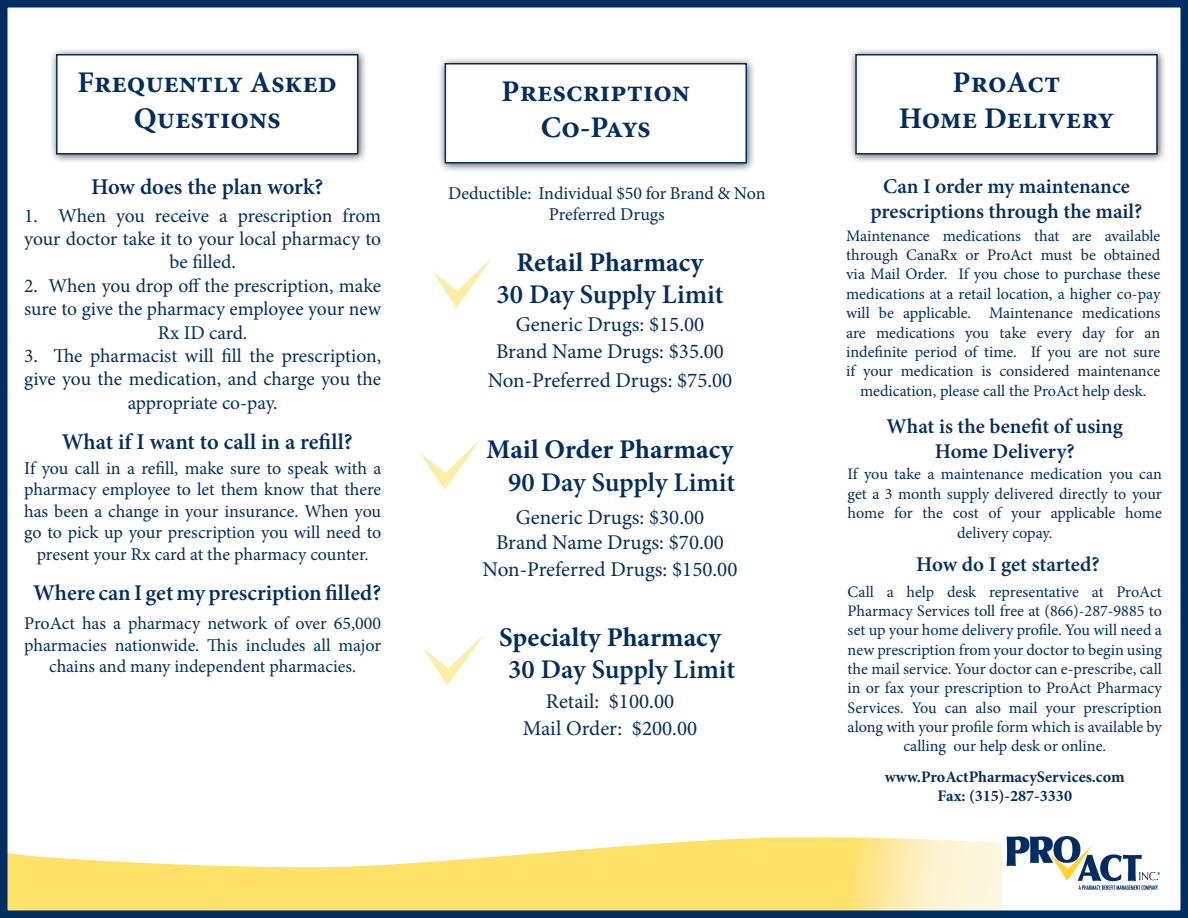
<style>
.page{position:relative;width:1188px;height:918px;background:#fff}
.page>*{position:absolute;margin:0;border:0;box-sizing:border-box;transform-origin:0 0}
.t1{font:700 30px/36px "Minion Pro";color:#002d62;text-align:center}
.t2{font:600 27px/32.4px "Minion Pro";color:#002d62;text-align:center}
.t3{font:700 27px "Minion Pro";letter-spacing:-.005em;color:#002d62}
.t4{font:600 22.5px "Minion Pro";color:#002d62}
.t5{font:21px "Minion Pro";color:#002d62}
.t6{font:600 21px "Minion Pro";color:#002d62}
.t7{font:19.5px/23.4px "Minion Pro";letter-spacing:-.005em;color:#002d62;text-align:center}
.t8{font:18px/21.6px "Minion Pro";letter-spacing:-.005em;color:#002d62;text-align:center}
.t9{font:16.2px/19.4px "Minion Pro";color:#002d62;text-align:center}
.t10{font:700 16.2px "Minion Pro";letter-spacing:-.005em;color:#002d62}
.s1{font-weight:700}
</style>
<div class="page">
<div style="left:437px;top:56px;width:319px;height:117px;background:#231f20;opacity:.75"></div>
<div style="left:445px;top:63px;width:302px;height:101px;background:#fff;border:2px solid #002d62"></div>
<svg style="left:9px;top:837px;width:1152px;height:72px"></svg>
<div style="left:848px;top:47px;width:319px;height:117px;background:#231f20;opacity:.75"></div>
<div style="left:855px;top:54px;width:303px;height:101px;background:#fff;border:2px solid #002d62"></div>
<div style="left:49px;top:47px;width:318px;height:117px;background:#231f20;opacity:.75"></div>
<div style="left:56px;top:54px;width:302px;height:101px;background:#fff;border:2px solid #002d62"></div>
<div style="left:0;top:0;width:1188px;height:918px;border:8px solid #002d62"></div>
<img style="left:1003px;top:835px;width:157px;height:74px">
<svg style="left:432px;top:257px;width:61px;height:51px"></svg>
<svg style="left:420px;top:439px;width:61px;height:51px"></svg>
<svg style="left:423px;top:634px;width:61px;height:51px"></svg>
<p class="t1" style="left:78px;top:64px;width:261px">Frequently Asked<br>Questions</p>
<p class="t4" style="left:91px;top:172px;width:234px">How does the plan work?</p>
<p class="t7" style="left:24px;top:204px;width:359px">1. When you receive a prescription from your doctor take it to your local pharmacy to be filled.</p>
<p class="t7" style="left:24px;top:274px;width:359px">2. When you drop off the prescription, make sure to give the pharmacy employee your new<br>Rx ID card.</p>
<p class="t7" style="left:24px;top:344px;width:359px">3. The pharmacist will fill the prescription, give you the medication, and charge you the appropriate co-pay.</p>
<p class="t4" style="left:62px;top:426px;width:292px">What if I want to call in a refill?</p>
<p class="t8" style="left:24px;top:457px;width:359px">If you call in a refill, make sure to speak with a pharmacy employee to let them know that there has been a change in your insurance. When you go to pick up your prescription you will need to present your Rx card at the pharmacy counter.</p>
<p class="t4" style="left:33px;top:578px;width:350px">Where can I get my prescription filled?</p>
<p class="t8" style="left:24px;top:612px;width:359px">ProAct has a pharmacy network of over 65,000 pharmacies nationwide. This includes all major chains and many independent pharmacies.</p>
<p class="t1" style="left:502px;top:73px;width:190px">Prescription</p>
<p class="t1" style="left:541px;top:109px;width:112px">Co-Pays</p>
<p class="t8" style="left:448px;top:182px;width:319px">Deductible: Individual $50 for Brand &amp; Non<br>Preferred Drugs</p>
<p class="t2" style="left:497px;top:246px;width:228px"><span class="s1">Retail Pharmacy<br></span>30 Day Supply Limit</p>
<p class="t5" style="left:516px;top:310px;width:190px">Generic Drugs: $15.00</p>
<p class="t5" style="left:496px;top:337px;width:230px">Brand Name Drugs: $35.00</p>
<p class="t5" style="left:488px;top:366px;width:246px">Non-Preferred Drugs: $75.00</p>
<p class="t3" style="left:487px;top:431px;width:249px">Mail Order Pharmacy</p>
<p class="t2" style="left:508px;top:466px;width:228px">90 Day Supply Limit</p>
<p class="t5" style="left:516px;top:503px;width:190px">Generic Drugs: $30.00</p>
<p class="t5" style="left:496px;top:528px;width:230px">Brand Name Drugs: $70.00</p>
<p class="t5" style="left:483px;top:555px;width:256px">Non-Preferred Drugs: $150.00</p>
<p class="t3" style="left:499px;top:618px;width:224px">Specialty Pharmacy</p>
<p class="t2" style="left:508px;top:653px;width:228px">30 Day Supply Limit</p>
<p class="t5" style="left:546px;top:687px;width:130px">Retail: $100.00</p>
<p class="t5" style="left:523px;top:715px;width:176px">Mail Order: $200.00</p>
<p class="t1" style="left:953px;top:64px;width:109px">ProAct</p>
<p class="t1" style="left:899px;top:100px;width:217px">Home Delivery</p>
<p class="t6" style="left:883px;top:172px;width:248px">Can I order my maintenance</p>
<p class="t6" style="left:871px;top:197px;width:273px">prescriptions through the mail?</p>
<p class="t9" style="left:846px;top:226px;width:316px">Maintenance medications that are available through CanaRx or ProAct must be obtained via Mail Order. If you chose to purchase these medications at a retail location, a higher co-pay will be applicable. Maintenance medications are medications you take every day for an indefinite period of time. If you are not sure if your medication is considered maintenance medication, please call the ProAct help desk.</p>
<p class="t6" style="left:887px;top:412px;width:238px">What is the benefit of using</p>
<p class="t6" style="left:935px;top:437px;width:141px">Home Delivery?</p>
<p class="t9" style="left:848px;top:465px;width:316px">If you take a maintenance medication you can get a 3 month supply delivered directly to your home for the cost of your applicable home delivery copay.</p>
<p class="t6" style="left:916px;top:550px;width:185px">How do I get started?</p>
<p class="t9" style="left:848px;top:582px;width:316px">Call a help desk representative at ProAct Pharmacy Services toll free at (866)-287-9885 to set up your home delivery profile. You will need a new prescription from your doctor to begin using the mail service. Your doctor can e-prescribe, call in or fax your prescription to ProAct Pharmacy Services. You can also mail your prescription along with your profile form which is available by calling our help desk or online.</p>
<p class="t10" style="left:885px;top:765px;width:241px">www.ProActPharmacyServices.com</p>
<p class="t10" style="left:937px;top:784px;width:136px">Fax: (315)-287-3330</p>
</div>
